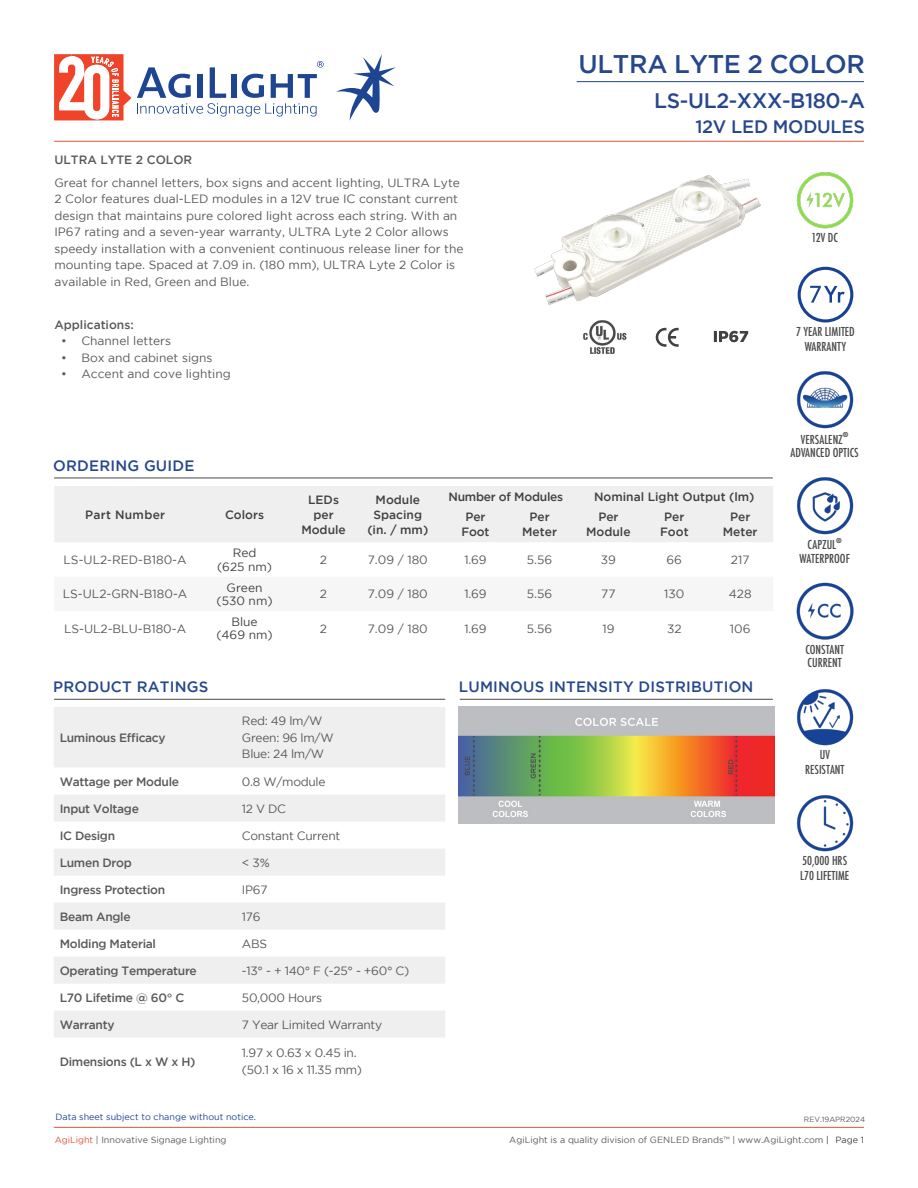
<style>
.page{position:relative;width:918px;height:1188px;background:#fff}
.page>*{position:absolute;margin:0;border:0;box-sizing:border-box;transform-origin:0 0}
.t1{font:500 25.5px "Gotham";letter-spacing:-.01em;color:#26478e}
.t2{font:500 21px "Gotham";letter-spacing:-.015em;color:#26478e}
.t3{font:500 18px "Gotham";letter-spacing:-.01em;color:#26478e}
.t4{font:500 15px "Gotham";letter-spacing:.015em;color:#26478e}
.t5{font:12px/16.5px "Gotham";color:#58595b}
.t6{font:500 12px "Gotham";letter-spacing:-.025em;color:#58595b}
.t7{font:12px/16.5px "Gotham";letter-spacing:-.025em;color:#58595b}
.t8{font:500 condensed 12px/14.4px "Futura";color:#4b4b4c}
.t9{font:500 12px/15px "Gotham";color:#414042;text-align:center}
.t10{font:12px/13.5px "Gotham";color:#414042;text-align:center}
.t11{font:500 12px "Gotham";color:#58595b}
.t12{font:500 12px "Gotham";letter-spacing:-.02em;color:#414042}
.t13{font:500 12px "Gotham";letter-spacing:.025em;color:#414042}
.t14{font:9px "Gotham";color:#58595b}
.t15{font:9px "Gotham";color:#1d4592}
.t16{font:7.5px "Gotham";color:#58595b}
.t17{font:700 condensed 7.05px "Helvetica Neue";color:#4b4b4c}
.s1{color:#db5337}
.s2{color:#414042}
</style>
<div class="page">
<hr style="left:54px;top:141px;width:810px;height:1px;background:#db5336">
<hr style="left:54px;top:1127px;width:810px;height:1px;background:#db5337">
<svg style="left:137px;top:61px;width:187px;height:56px"></svg>
<svg style="left:54px;top:54px;width:77px;height:66px"></svg>
<svg style="left:336px;top:54px;width:60px;height:67px"></svg>
<img style="left:458px;top:707px;width:316px;height:117px">
<img style="left:534px;top:175px;width:227px;height:130px">
<img style="left:796px;top:371px;width:58px;height:58px">
<img style="left:796px;top:477px;width:58px;height:58px">
<img style="left:796px;top:582px;width:58px;height:58px">
<img style="left:796px;top:689px;width:58px;height:57px">
<img style="left:796px;top:795px;width:58px;height:57px">
<svg style="left:656px;top:328px;width:23px;height:19px"></svg>
<img style="left:583px;top:320px;width:44px;height:34px">
<svg style="left:714px;top:331px;width:34px;height:11px"></svg>
<div style="left:54px;top:707px;width:391px;height:60px;background:#efeff0"></div>
<svg style="left:54px;top:795px;width:391px;height:243px;fill:#f6f6f7"></svg>
<div style="left:54px;top:849px;width:391px;height:27px;background:#efeff0"></div>
<hr style="left:54px;top:699px;width:391px;height:1px;background:#4a4a4b">
<hr style="left:577px;top:81px;width:287px;height:1px;background:#1d4592">
<div style="left:54px;top:486px;width:719px;height:56px;background:#efeff0"></div>
<hr style="left:54px;top:478px;width:719px;height:1px;background:#4a4a4b">
<svg style="left:798px;top:267px;width:55px;height:56px"></svg>
<img style="left:796px;top:172px;width:58px;height:57px">
<hr style="left:460px;top:699px;width:313px;height:1px;background:#4a4a4b">
<p class="t11" style="left:54px;top:153px;width:139px">ULTRA LYTE 2 COLOR</p>
<p class="t5" style="left:54px;top:174px;width:411px">Great for channel letters, box signs and accent lighting, ULTRA Lyte 2 Color features dual-LED modules in a 12V true IC constant current design that maintains pure colored light across each string. With an IP67 rating and a seven-year warranty, ULTRA Lyte 2 Color allows speedy installation with a convenient continuous release liner for the mounting tape. Spaced at 7.09 in. (180 mm), ULTRA Lyte 2 Color is available in Red, Green and Blue.</p>
<p class="t11" style="left:54px;top:318px;width:81px">Applications:</p>
<p class="t5" style="left:61px;top:333px;width:111px">• Channel letters</p>
<p class="t5" style="left:61px;top:349px;width:153px">• Box and cabinet signs</p>
<p class="t5" style="left:61px;top:366px;width:171px">• Accent and cove lighting</p>
<p class="t4" style="left:53px;top:457px;width:143px">ORDERING GUIDE</p>
<h1 class="t1" style="left:578px;top:49px;width:288px">ULTRA LYTE 2 COLOR</h1>
<h2 class="t2" style="left:654px;top:89px;width:212px">LS-UL2-XXX-B180-A</h2>
<h3 class="t3" style="left:696px;top:116px;width:171px">12V LED MODULES</h3>
<p class="t8" style="left:812px;top:231px;width:28px">12V DC</p>
<p class="t8" style="left:796px;top:325px;width:60px;text-align:center">7 YEAR LIMITED<br>WARRANTY</p>
<p class="t17" style="left:843px;top:429px;width:7px">®</p>
<p class="t8" style="left:791px;top:446px;width:70px">ADVANCED OPTICS</p>
<p class="t8" style="left:801px;top:432px;width:43px">VERSALENZ</p>
<p class="t13" style="left:85px;top:508px;width:82px">Part Number</p>
<p class="t9" style="left:225px;top:507px;width:41px">Colors</p>
<p class="t9" style="left:301px;top:492px;width:46px">LEDs per<br>Module</p>
<p class="t9" style="left:367px;top:492px;width:62px">Module<br>Spacing (in. / mm)</p>
<p class="t12" style="left:448px;top:490px;width:116px">Number of Modules</p>
<p class="t9" style="left:594px;top:489px;width:162px">Nominal Light Output (lm)</p>
<p class="t9" style="left:462px;top:509px;width:29px">Per<br>Foot</p>
<p class="t9" style="left:522px;top:509px;width:36px">Per<br>Meter</p>
<p class="t9" style="left:586px;top:509px;width:46px">Per<br>Module</p>
<p class="t9" style="left:660px;top:509px;width:30px">Per<br>Foot</p>
<p class="t9" style="left:723px;top:509px;width:36px">Per<br>Meter</p>
<p class="t5" style="left:64px;top:551px;width:125px">LS-UL2-RED-B180-A</p>
<p class="t10" style="left:217px;top:546px;width:57px">Red<br>(625 nm)</p>
<p class="t5" style="left:320px;top:551px;width:9px">2</p>
<p class="t5" style="left:368px;top:551px;width:62px">7.09 / 180</p>
<p class="t5" style="left:464px;top:551px;width:24px">1.69</p>
<p class="t5" style="left:527px;top:551px;width:27px">5.56</p>
<p class="t5" style="left:601px;top:551px;width:17px">39</p>
<p class="t5" style="left:667px;top:551px;width:17px">66</p>
<p class="t5" style="left:731px;top:551px;width:20px">217</p>
<p class="t5" style="left:63px;top:586px;width:126px">LS-UL2-GRN-B180-A</p>
<p class="t10" style="left:217px;top:580px;width:58px">Green (530 nm)</p>
<p class="t5" style="left:320px;top:586px;width:9px">2</p>
<p class="t5" style="left:368px;top:586px;width:62px">7.09 / 180</p>
<p class="t5" style="left:464px;top:586px;width:24px">1.69</p>
<p class="t5" style="left:527px;top:586px;width:27px">5.56</p>
<p class="t5" style="left:601px;top:586px;width:16px">77</p>
<p class="t5" style="left:664px;top:586px;width:22px">130</p>
<p class="t5" style="left:729px;top:586px;width:24px">428</p>
<p class="t5" style="left:64px;top:620px;width:124px">LS-UL2-BLU-B180-A</p>
<p class="t10" style="left:216px;top:615px;width:58px">Blue (469 nm)</p>
<p class="t5" style="left:320px;top:620px;width:9px">2</p>
<p class="t5" style="left:368px;top:620px;width:62px">7.09 / 180</p>
<p class="t5" style="left:464px;top:620px;width:24px">1.69</p>
<p class="t5" style="left:527px;top:620px;width:27px">5.56</p>
<p class="t5" style="left:602px;top:620px;width:14px">19</p>
<p class="t5" style="left:667px;top:620px;width:16px">32</p>
<p class="t5" style="left:730px;top:620px;width:22px">106</p>
<p class="t4" style="left:53px;top:678px;width:157px">PRODUCT RATINGS</p>
<p class="t6" style="left:60px;top:731px;width:107px">Luminous Efficacy</p>
<p class="t7" style="left:242px;top:712px;width:93px">Red: 49 lm/W<br>Green: 96 lm/W<br>Blue: 24 lm/W</p>
<p class="t6" style="left:60px;top:774px;width:121px">Wattage per Module</p>
<p class="t5" style="left:242px;top:773px;width:85px">0.8 W/module</p>
<p class="t6" style="left:60px;top:801px;width:81px">Input Voltage</p>
<p class="t5" style="left:242px;top:800px;width:46px">12 V DC</p>
<p class="t6" style="left:60px;top:828px;width:57px">IC Design</p>
<p class="t7" style="left:242px;top:827px;width:100px">Constant Current</p>
<p class="t6" style="left:60px;top:855px;width:74px">Lumen Drop</p>
<p class="t5" style="left:242px;top:854px;width:29px">&lt; 3%</p>
<p class="t6" style="left:60px;top:882px;width:107px">Ingress Protection</p>
<p class="t5" style="left:242px;top:881px;width:27px">IP67</p>
<p class="t6" style="left:60px;top:909px;width:72px">Beam Angle</p>
<p class="t5" style="left:242px;top:908px;width:20px">176</p>
<p class="t6" style="left:60px;top:936px;width:98px">Molding Material</p>
<p class="t5" style="left:242px;top:935px;width:27px">ABS</p>
<p class="t6" style="left:60px;top:963px;width:139px">Operating Temperature</p>
<p class="t5" style="left:242px;top:962px;width:169px">-13° - + 140° F (-25° - +60° C)</p>
<p class="t6" style="left:60px;top:990px;width:126px">L70 Lifetime @ 60° C</p>
<p class="t7" style="left:242px;top:989px;width:82px">50,000 Hours</p>
<p class="t6" style="left:60px;top:1017px;width:56px">Warranty</p>
<p class="t7" style="left:242px;top:1016px;width:142px">7 Year Limited Warranty</p>
<p class="t6" style="left:60px;top:1055px;width:137px">Dimensions (L x W x H)</p>
<p class="t7" style="left:242px;top:1045px;width:122px">1.97 x 0.63 x 0.45 in. (50.1 x 16 x 11.35 mm)</p>
<p class="t15" style="left:55px;top:1112px;width:202px">Data sheet subject to change without notice.</p>
<p class="t4" style="left:459px;top:678px;width:296px">LUMINOUS INTENSITY DISTRIBUTION</p>
<p class="t17" style="left:836px;top:534px;width:7px">®</p>
<p class="t8" style="left:800px;top:551px;width:52px">WATERPROOF</p>
<p class="t8" style="left:808px;top:538px;width:30px">CAPZUL</p>
<p class="t8" style="left:805px;top:643px;width:40px;line-height:13.5px">CONSTANT<br>CURRENT</p>
<p class="t8" style="left:805px;top:748px;width:41px;text-align:center">UV<br>RESISTANT</p>
<p class="t8" style="left:800px;top:854px;width:51px">50,000 HRS<br>L70 LIFETIME</p>
<p class="t16" style="left:804px;top:1115px;width:63px">REV.19APR2024</p>
<p class="t14" style="left:55px;top:1135px;width:173px"><span class="s1">AgiLight</span> | Innovative Signage Lighting</p>
<p class="t14" style="left:509px;top:1135px;width:356px">AgiLight is a quality division of GENLED Brands™ | www.AgiLight.com <span class="s2">| Page 1</span></p>
</div>
